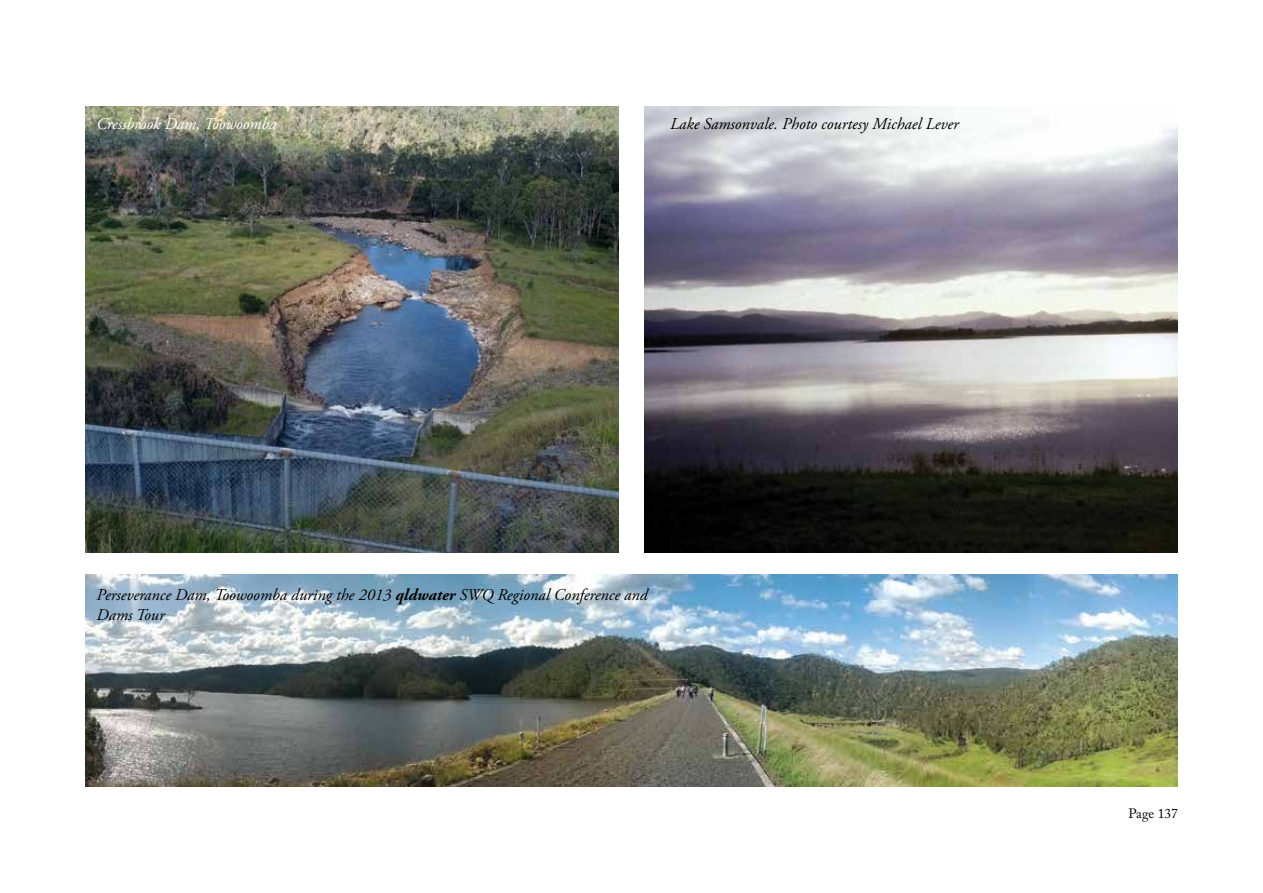
<style>
.page{position:relative;width:1263px;height:893px;background:#fff}
.page>*{position:absolute;margin:0;border:0;box-sizing:border-box;transform-origin:0 0}
.t1{font:italic 16.5px/19.5px "Adobe Garamond Pro";color:#000}
.t2{font:italic 16.5px "Adobe Garamond Pro";color:#fff}
.t3{font:13.5px "Adobe Caslon Pro";color:#000}
.s1{font-weight:700}
</style>
<div class="page">
<img style="left:85px;top:106px;width:533px;height:447px">
<img style="left:85px;top:574px;width:1093px;height:213px">
<img style="left:645px;top:106px;width:533px;height:447px">
<p class="t2" style="left:97px;top:114px;width:182px">Cressbrook Dam, Toowoomba</p>
<p class="t1" style="left:670px;top:115px;width:290px">Lake Samsonvale. Photo courtesy Michael Lever</p>
<p class="t1" style="left:97px;top:586px;width:553px">Perseverance Dam, Toowoomba during the 2013 <span class="s1">qldwater</span> SWQ Regional Conference and<br>Dams Tour</p>
<p class="t3" style="left:1128px;top:805px;width:51px">Page 137</p>
</div>
